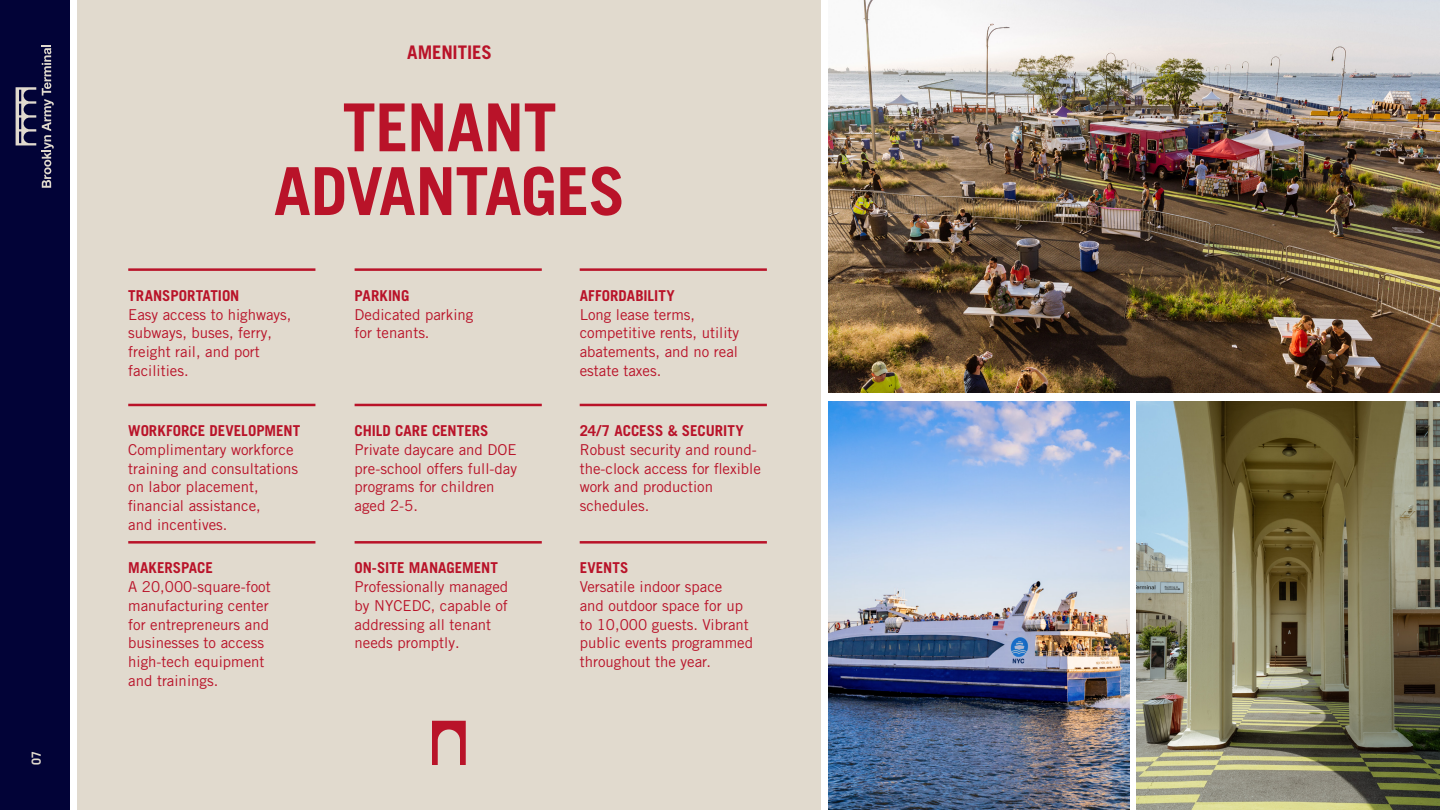
<style>
.page{position:relative;width:1440px;height:810px;background:#fff}
.page>*{position:absolute;margin:0;border:0;box-sizing:border-box;transform-origin:0 0}
.t1{font:700 66.25px/63.8px "Trade Gothic LT Pro";letter-spacing:-.01em;color:#b91329;text-align:center}
.t2{font:700 18.75px "Trade Gothic LT Pro";letter-spacing:-.005em;color:#b91329}
.t3{font:15px/18.8px "Trade Gothic LT Pro";color:#b91329}
.t4{font:700 15px "Trade Gothic LT Pro";color:#b91329}
.t5{font:700 12.5px "Trade Gothic LT Pro";color:#e1dace}
</style>
<div class="page">
<div style="left:0;top:0;width:69px;height:810px;background:#020337"></div>
<svg style="left:42px;top:45px;width:12px;height:143px"></svg>
<svg style="left:16px;top:87px;width:20px;height:59px"></svg>
<div style="left:78px;top:0;width:743px;height:810px;background:#e1dace"></div>
<svg style="left:432px;top:721px;width:34px;height:44px"></svg>
<img style="left:1137px;top:401px;width:303px;height:409px">
<img style="left:828px;top:401px;width:301px;height:409px">
<img style="left:828px;top:0;width:612px;height:393px">
<hr style="left:128px;top:268px;width:187px;height:3px;background:#b91329">
<hr style="left:128px;top:404px;width:187px;height:2px;background:#b91329">
<hr style="left:128px;top:541px;width:187px;height:3px;background:#b91329">
<hr style="left:355px;top:268px;width:187px;height:3px;background:#b91329">
<hr style="left:355px;top:404px;width:187px;height:2px;background:#b91329">
<hr style="left:355px;top:541px;width:187px;height:3px;background:#b91329">
<hr style="left:580px;top:268px;width:187px;height:3px;background:#b91329">
<hr style="left:580px;top:404px;width:187px;height:2px;background:#b91329">
<hr style="left:580px;top:541px;width:187px;height:3px;background:#b91329">
<p class="t5" style="left:29px;top:765px;width:16px;rotate:-90deg">07</p>
<p class="t2" style="left:407px;top:40px;width:86px">AMENITIES</p>
<p class="t1" style="left:274px;top:95px;width:353px">TENANT<br>ADVANTAGES</p>
<p class="t4" style="left:128px;top:286px;width:113px">TRANSPORTATION</p>
<p class="t3" style="left:128px;top:305px;width:165px">Easy access to highways, subways, buses, ferry, freight rail, and port facilities.</p>
<p class="t4" style="left:128px;top:422px;width:174px">WORKFORCE DEVELOPMENT</p>
<p class="t3" style="left:128px;top:440px;width:172px">Complimentary workforce training and consultations</p>
<p class="t3" style="left:128px;top:477px;width:134px">on labor placement, financial assistance, and incentives.</p>
<p class="t4" style="left:128px;top:559px;width:86px">MAKERSPACE</p>
<p class="t3" style="left:128px;top:577px;width:144px">A 20,000-square-foot manufacturing center</p>
<p class="t3" style="left:128px;top:615px;width:142px">for entrepreneurs and businesses to access</p>
<p class="t3" style="left:128px;top:652px;width:138px">high-tech equipment</p>
<p class="t3" style="left:128px;top:671px;width:91px">and trainings.</p>
<p class="t4" style="left:355px;top:286px;width:56px">PARKING</p>
<p class="t3" style="left:355px;top:305px;width:120px">Dedicated parking</p>
<p class="t3" style="left:355px;top:323px;width:76px">for tenants.</p>
<p class="t4" style="left:355px;top:422px;width:135px">CHILD CARE CENTERS</p>
<p class="t3" style="left:355px;top:440px;width:164px;text-align:justify">Private daycare and DOE pre-school offers full-day programs for children</p>
<p class="t3" style="left:355px;top:496px;width:65px">aged 2-5.</p>
<p class="t4" style="left:355px;top:559px;width:145px">ON-SITE MANAGEMENT</p>
<p class="t3" style="left:355px;top:577px;width:155px">Professionally managed</p>
<p class="t3" style="left:355px;top:596px;width:155px">by NYCEDC, capable of addressing all tenant</p>
<p class="t3" style="left:355px;top:634px;width:106px">needs promptly.</p>
<p class="t4" style="left:580px;top:286px;width:97px">AFFORDABILITY</p>
<p class="t3" style="left:580px;top:305px;width:161px">Long lease terms, competitive rents, utility abatements, and no real estate taxes.</p>
<p class="t4" style="left:580px;top:422px;width:165px">24/7 ACCESS &amp; SECURITY</p>
<p class="t3" style="left:580px;top:440px;width:183px">Robust security and round&shy;the-clock access for flexible work and production schedules.</p>
<p class="t4" style="left:580px;top:559px;width:50px">EVENTS</p>
<p class="t3" style="left:580px;top:577px;width:144px">Versatile indoor space</p>
<p class="t3" style="left:580px;top:596px;width:165px">and outdoor space for up</p>
<p class="t3" style="left:580px;top:615px;width:175px">to 10,000 guests. Vibrant public events programmed throughout the year.</p>
</div>
